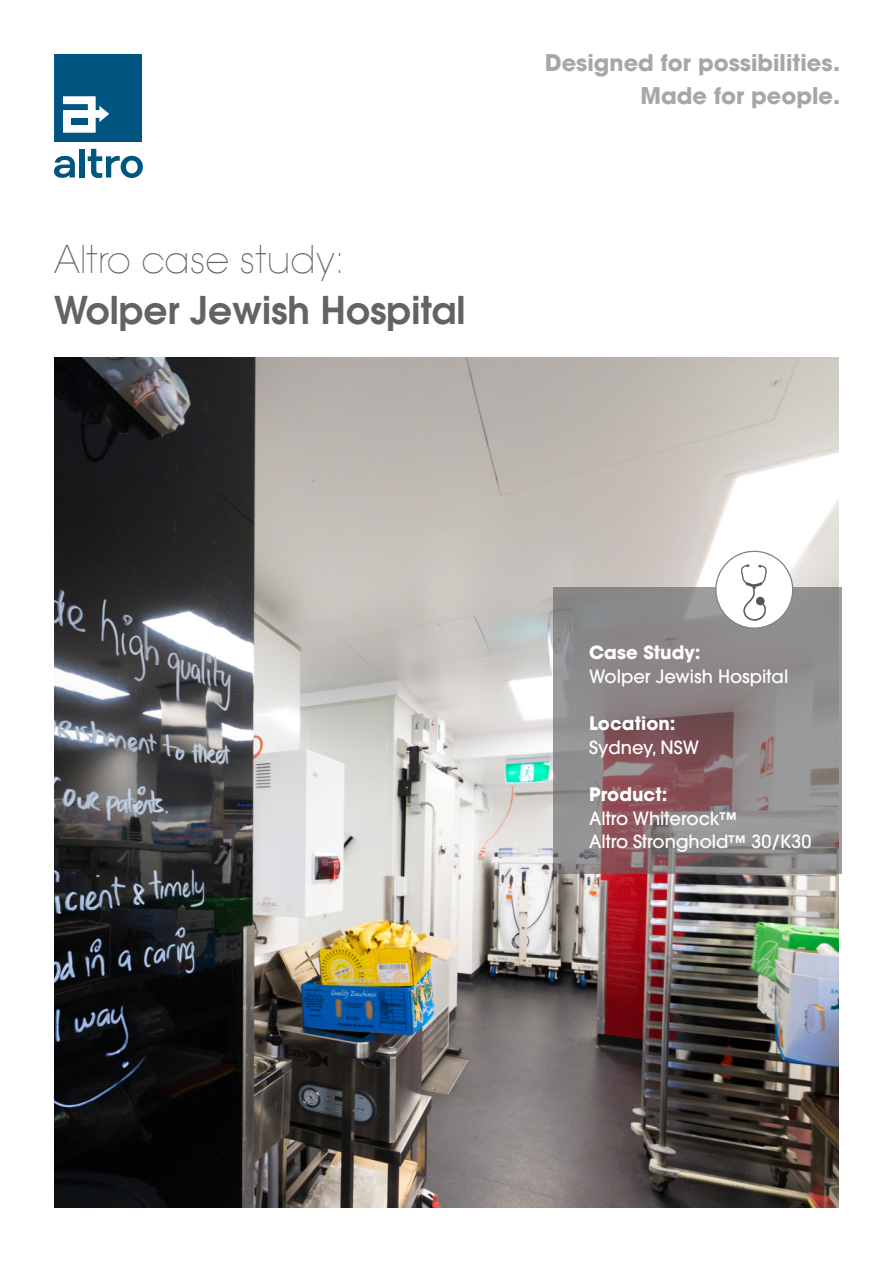
<style>
.page{position:relative;width:893px;height:1263px;background:#fff}
.page>*{position:absolute;margin:0;border:0;box-sizing:border-box;transform-origin:0 0}
.t1{font:600 37.5px "Avant Garde";color:#636366}
.t2{font:200 37.5px "Avant Garde";color:#636366}
.t3{font:700 22.5px "Avant Garde";color:#a7a6a9}
.t4{font:700 18.15px "Avant Garde";color:#fff}
.t5{font:500 18px "Avant Garde";color:#fff}
</style>
<div class="page">
<img style="left:54px;top:357px;width:784px;height:850px">
<svg style="left:553px;top:587px;width:288px;height:287px;background:#8c8082"></svg>
<div style="left:79px;top:149px;width:5px;height:28px;background:#005581"></div>
<svg style="left:54px;top:156px;width:21px;height:22px"></svg>
<svg style="left:88px;top:149px;width:55px;height:29px"></svg>
<div style="left:55px;top:54px;width:87px;height:87px;background:#005581"></div>
<svg style="left:63px;top:96px;width:46px;height:37px"></svg>
<div style="left:71px;top:118px;width:17px;height:7px;background:#005581"></div>
<svg style="left:715px;top:551px;width:78px;height:78px"></svg>
<p class="t2" style="left:54px;top:237px;width:292px">Altro case study:</p>
<p class="t1" style="left:54px;top:286px;width:413px">Wolper Jewish Hospital</p>
<p class="t3" style="left:545px;top:48px;width:297px">Designed for possibilities.</p>
<p class="t3" style="left:640px;top:81px;width:201px">Made for people.</p>
<p class="t4" style="left:589px;top:641px;width:113px">Case Study:</p>
<p class="t5" style="left:589px;top:665px;width:201px">Wolper Jewish Hospital</p>
<p class="t4" style="left:589px;top:712px;width:88px">Location:</p>
<p class="t5" style="left:589px;top:736px;width:111px">Sydney, NSW</p>
<p class="t4" style="left:589px;top:782px;width:80px">Product:</p>
<p class="t5" style="left:589px;top:807px;width:150px">Altro Whiterock™</p>
<p class="t5" style="left:589px;top:830px;width:224px">Altro Stronghold™ 30/K30</p>
</div>
